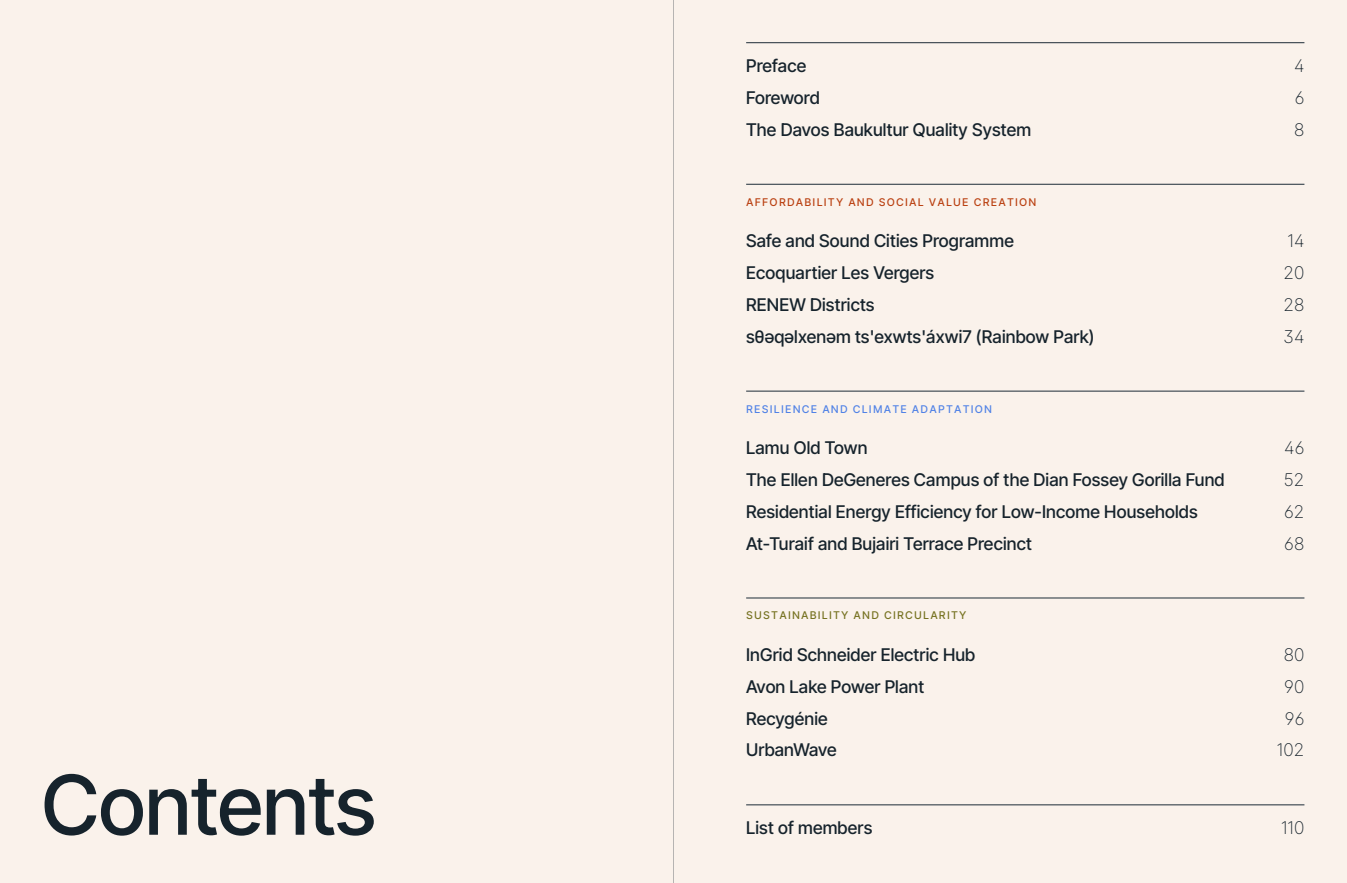
<style>
.page{position:relative;width:1347px;height:883px;background:#fff}
.page>*{position:absolute;margin:0;border:0;box-sizing:border-box;transform-origin:0 0}
.t1{font:500 82.5px "Inter Tight";color:#16232c}
.t2{font:500 17.5px/31.9px "Inter Tight";letter-spacing:.01em;color:#16232c}
.t3{font:200 17.5px/31.9px "Inter Tight";letter-spacing:.01em;color:#16232c;text-align:justify}
.t4{font:10.62px "Inter";letter-spacing:.11em;color:#ba4112}
.t5{font:10.62px "Inter";letter-spacing:.11em;color:#5082e6}
.t6{font:10.62px "Inter";letter-spacing:.11em;color:#767221}
</style>
<div class="page">
<div style="left:0;top:0;width:673px;height:882px;background:#faf2eb"></div>
<div style="left:673px;top:0;width:673px;height:882px;background:#faf2eb"></div>
<hr style="left:746px;top:184px;width:558px;height:1px;background:#1d2c37">
<hr style="left:746px;top:391px;width:558px;height:1px;background:#1d2c37">
<hr style="left:746px;top:597px;width:558px;height:1px;background:#1d2c37">
<hr style="left:746px;top:804px;width:558px;height:1px;background:#1d2c37">
<hr style="left:746px;top:42px;width:558px;height:1px;background:#1d2c37">
<hr style="left:673px;top:0;width:1px;height:882px;background:#16232c">
<h1 class="t1" style="left:42px;top:743px;width:335px">Contents</h1>
<p class="t2" style="left:746px;top:49px;width:286px">Preface<br>Foreword<br>The Davos Baukultur Quality System</p>
<p class="t3" style="left:1294px;top:49px;width:12px">4<br>6<br>8</p>
<p class="t4" style="left:746px;top:194px;width:292px">AFFORDABILITY AND SOCIAL VALUE CREATION</p>
<p class="t2" style="left:746px;top:224px;width:350px">Safe and Sound Cities Programme<br>Ecoquartier Les Vergers<br>RENEW Districts<br>sθәqәlxenәm ts'exwts'áxwi7 (Rainbow Park)</p>
<p class="t3" style="left:1283px;top:224px;width:22px">14<br>20<br>28<br>34</p>
<p class="t5" style="left:746px;top:401px;width:247px">RESILIENCE AND CLIMATE ADAPTATION</p>
<p class="t2" style="left:746px;top:431px;width:480px">Lamu Old Town<br>The Ellen DeGeneres Campus of the Dian Fossey Gorilla Fund Residential Energy Efficiency for Low-Income Households At-Turaif and Bujairi Terrace Precinct</p>
<p class="t3" style="left:1283px;top:431px;width:22px">46<br>52<br>62<br>68</p>
<p class="t6" style="left:746px;top:607px;width:222px">SUSTAINABILITY AND CIRCULARITY</p>
<p class="t2" style="left:746px;top:637px;width:231px">InGrid Schneider Electric Hub<br>Avon Lake Power Plant<br>Recygénie<br>UrbanWave</p>
<p class="t3" style="left:1276px;top:638px;width:29px;text-align:center">80<br>90<br>96<br>102</p>
<p class="t2" style="left:746px;top:811px;width:128px">List of members</p>
<p class="t3" style="left:1281px;top:811px;width:25px">110</p>
</div>
